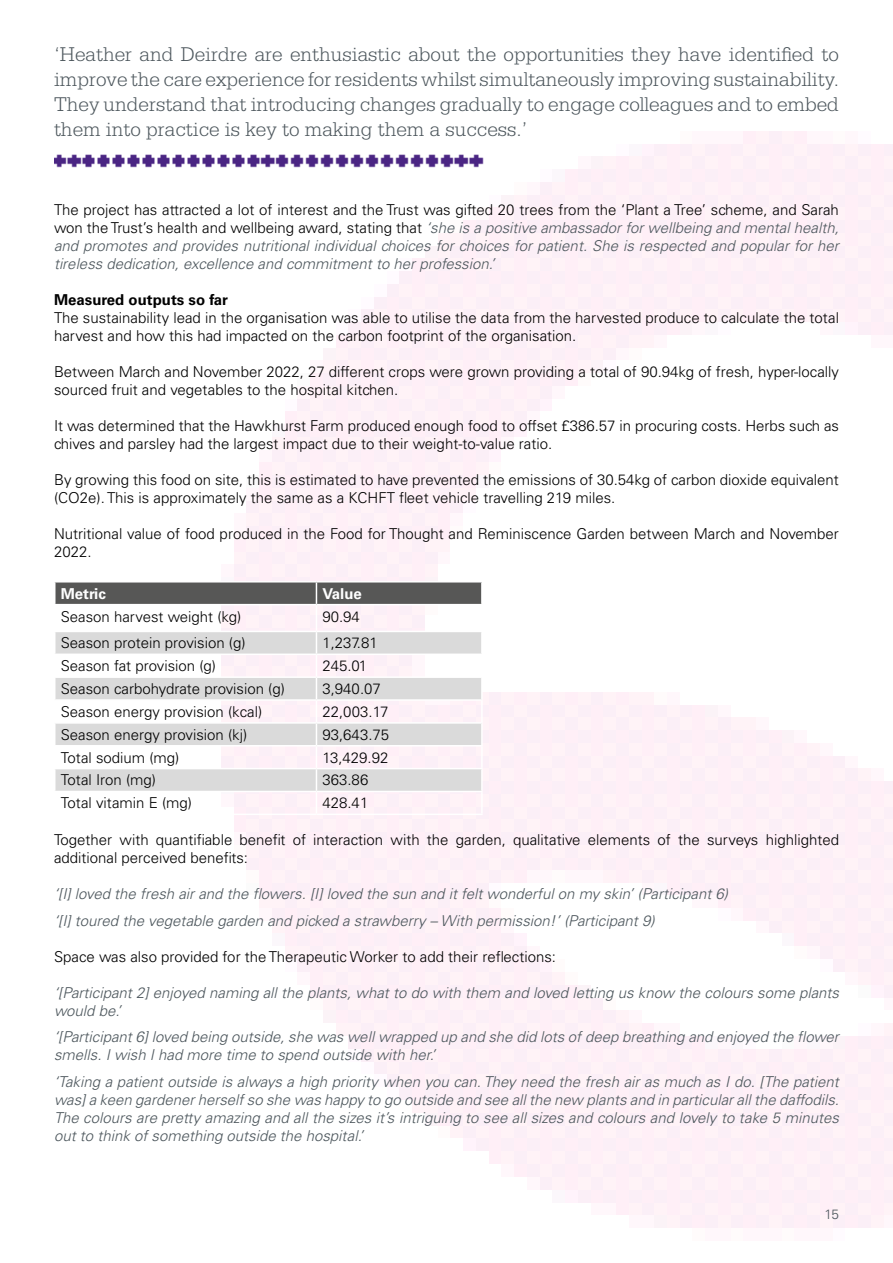
<style>
.page{position:relative;width:893px;height:1263px;background:#fff}
.page>*{position:absolute;margin:0;border:0;box-sizing:border-box;transform-origin:0 0}
.t1{font:300 21px/25.2px "Serifa Std";color:#4c565c;text-align:justify}
.t2{font:300 15px/18px "Univers LT Std";color:#000}
.t3{font:italic 300 15px/18px "Univers LT Std";color:#4c565c}
.t4{font:700 15px "Univers LT Std";color:#000}
.t5{font:700 15px "Univers LT Std";color:#fff}
.t6{font:300 13.5px "Univers LT Std";color:#4c565c}
.s1{font-style:normal;color:#000}
</style>
<div class="page">
<svg style="left:55px;top:582px;width:427px;height:231px"></svg>
<hr style="left:481px;top:792px;width:2px;height:21px;background:#fff">
<img style="left:54px;top:154px;width:429px;height:13px">
<p class="t1" style="left:54px;top:42px;width:786px">‘Heather and Deirdre are enthusiastic about the opportunities they have identified to improve the care experience for residents whilst simultaneously improving sustainability.<br>They understand that introducing changes gradually to engage colleagues and to embed them into practice is key to making them a success.’</p>
<p class="t3" style="left:54px;top:202px;width:786px;text-align:justify"><span class="s1">The project has attracted a lot of interest and the Trust was gifted 20 trees from the ‘Plant a Tree’ scheme, and Sarah won the Trust’s health and wellbeing award, stating that</span> ‘she is a positive ambassador for wellbeing and mental health, and promotes and provides nutritional individual choices for choices for patient. She is respected and popular for her tireless dedication, excellence and commitment to her profession.’</p>
<p class="t4" style="left:54px;top:294px;width:175px">Measured outputs so far</p>
<p class="t2" style="left:54px;top:310px;width:786px">The sustainability lead in the organisation was able to utilise the data from the harvested produce to calculate the total harvest and how this had impacted on the carbon footprint of the organisation.</p>
<p class="t2" style="left:54px;top:364px;width:786px">Between March and November 2022, 27 different crops were grown providing a total of 90.94kg of fresh, hyper-locally sourced fruit and vegetables to the hospital kitchen.</p>
<p class="t2" style="left:54px;top:418px;width:787px">It was determined that the Hawkhurst Farm produced enough food to offset £386.57 in procuring costs. Herbs such as chives and parsley had the largest impact due to their weight-to-value ratio.</p>
<p class="t2" style="left:54px;top:472px;width:786px">By growing this food on site, this is estimated to have prevented the emissions of 30.54kg of carbon dioxide equivalent (CO2e). This is approximately the same as a KCHFT fleet vehicle travelling 219 miles.</p>
<p class="t2" style="left:54px;top:526px;width:786px">Nutritional value of food produced in the Food for Thought and Reminiscence Garden between March and November<br>2022.</p>
<p class="t5" style="left:61px;top:587px;width:47px">Metric</p>
<p class="t5" style="left:322px;top:587px;width:41px">Value</p>
<p class="t2" style="left:61px;top:608px;width:182px">Season harvest weight (kg)</p>
<p class="t2" style="left:322px;top:608px;width:39px">90.94</p>
<p class="t2" style="left:61px;top:635px;width:186px">Season protein provision (g)</p>
<p class="t2" style="left:322px;top:635px;width:57px">1,237.81</p>
<p class="t2" style="left:61px;top:658px;width:157px">Season fat provision (g)</p>
<p class="t2" style="left:322px;top:658px;width:46px">245.01</p>
<p class="t2" style="left:61px;top:681px;width:226px">Season carbohydrate provision (g)</p>
<p class="t2" style="left:322px;top:681px;width:60px">3,940.07</p>
<p class="t2" style="left:61px;top:704px;width:203px">Season energy provision (kcal)</p>
<p class="t2" style="left:322px;top:704px;width:67px">22,003.17</p>
<p class="t2" style="left:61px;top:727px;width:188px">Season energy provision (kj)</p>
<p class="t2" style="left:322px;top:727px;width:68px">93,643.75</p>
<p class="t2" style="left:61px;top:749px;width:120px">Total sodium (mg)</p>
<p class="t2" style="left:322px;top:749px;width:67px">13,429.92</p>
<p class="t2" style="left:61px;top:772px;width:97px">Total Iron (mg)</p>
<p class="t2" style="left:322px;top:772px;width:47px">363.86</p>
<p class="t2" style="left:61px;top:795px;width:133px">Total vitamin E (mg)</p>
<p class="t2" style="left:322px;top:795px;width:47px">428.41</p>
<p class="t2" style="left:54px;top:832px;width:786px">Together with quantifiable benefit of interaction with the garden, qualitative elements of the surveys highlighted additional perceived benefits:</p>
<p class="t3" style="left:54px;top:882px;width:675px;line-height:26.5px">‘[I] loved the fresh air and the flowers. [I] loved the sun and it felt wonderful on my skin’ (Participant 6) ‘[I] toured the vegetable garden and picked a strawberry – With permission!’ (Participant 9)</p>
<p class="t2" style="left:54px;top:948px;width:504px">Space was also provided for the Therapeutic Worker to add their reflections:</p>
<p class="t3" style="left:54px;top:984px;width:786px">‘[Participant 2] enjoyed naming all the plants, what to do with them and loved letting us know the colours some plants would be.’</p>
<p class="t3" style="left:54px;top:1029px;width:786px">‘[Participant 6] loved being outside, she was well wrapped up and she did lots of deep breathing and enjoyed the flower smells. I wish I had more time to spend outside with her.’</p>
<p class="t3" style="left:54px;top:1073px;width:786px;text-align:justify">‘Taking a patient outside is always a high priority when you can. They need the fresh air as much as I do. [The patient was] a keen gardener herself so she was happy to go outside and see all the new plants and in particular all the daffodils.<br>The colours are pretty amazing and all the sizes it’s intriguing to see all sizes and colours and lovely to take 5 minutes out to think of something outside the hospital.’</p>
<p class="t6" style="left:825px;top:1209px;width:16px">15</p>
</div>
